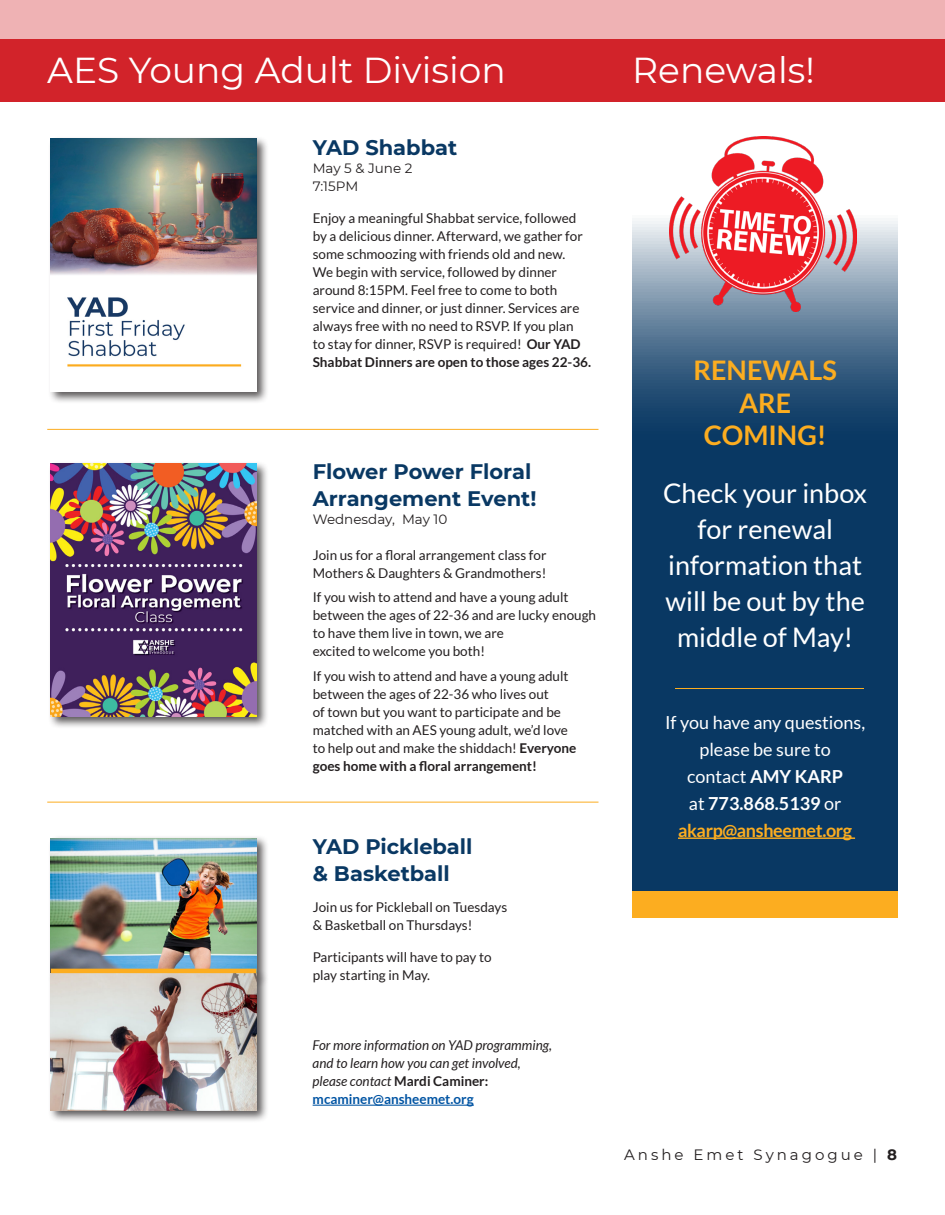
<style>
.page{position:relative;width:945px;height:1215px;background:#fff}
.page>*{position:absolute;margin:0;border:0;box-sizing:border-box;transform-origin:0 0}
.t1{font:36px "Montserrat";color:#fff}
.t2{font:27px/36px "Lato";color:#fff;text-align:center}
.t3{font:700 27px "Lato";color:#fcad20}
.t4{font:700 21px/27px "Montserrat";color:#093863}
.t5{font:18px/27px "Lato";color:#fff;text-align:center}
.t6{font:700 18px/27px "Lato";letter-spacing:-.02em;color:#fcad20;text-align:center}
.t7{font:15px "Montserrat";letter-spacing:.2em;color:#231f20}
.t8{font:13.5px/18px "Lato";color:#231f20}
.t9{font:italic 13.5px/18px "Lato";color:#231f20}
.t10{font:13.5px/18px "Montserrat";color:#231f20}
.s1{font-weight:700}
.s2{font-weight:700;font-style:normal}
.s3{font-weight:700;font-style:normal;color:#0054a3}
.s4{font-weight:400;color:#fff}
.s5{color:#fff}
</style>
<div class="page">
<div style="left:632px;top:621px;width:266px;height:297px;background:#fcad20"></div>
<div style="left:0;top:0;width:945px;height:79px;background:#efb2b4"></div>
<div style="left:0;top:39px;width:945px;height:62px;background:#d2232a"></div>
<hr style="left:313px;top:1105px;width:161px;height:1px;background:#0054a3">
<div style="left:48px;top:136px;width:221px;height:268px;background:#231f20;opacity:.75"></div>
<img style="left:51px;top:138px;width:205px;height:254px">
<div style="left:48px;top:461px;width:221px;height:268px;background:#231f20;opacity:.75"></div>
<img style="left:51px;top:464px;width:205px;height:253px">
<div style="left:48px;top:835px;width:221px;height:153px;background:#231f20;opacity:.75"></div>
<img style="left:51px;top:838px;width:205px;height:131px">
<div style="left:48px;top:970px;width:221px;height:153px;background:#231f20;opacity:.75"></div>
<img style="left:51px;top:973px;width:205px;height:137px">
<hr style="left:51px;top:969px;width:205px;height:4px;background:#fcad20">
<hr style="left:47px;top:802px;width:551px;height:1px;background:#fcad20">
<hr style="left:47px;top:429px;width:551px;height:1px;background:#fcad20">
<svg style="left:632px;top:221px;width:266px;height:670px;background:#19456d"></svg>
<hr style="left:678px;top:837px;width:177px;height:2px;background:#fcad20">
<img style="left:669px;top:136px;width:187px;height:176px">
<hr style="left:675px;top:688px;width:189px;height:1px;background:#fcad20">
<p class="t1" style="left:47px;top:45px;width:460px">AES Young Adult Division</p>
<p class="t4" style="left:313px;top:133px;width:146px">YAD Shabbat</p>
<p class="t10" style="left:313px;top:159px;width:101px">May 5 &amp; June 2<br>7:15PM</p>
<p class="t8" style="left:313px;top:209px;width:280px">Enjoy a meaningful Shabbat service, followed by a delicious dinner. Afterward, we gather for some schmoozing with friends old and new.<br>We begin with service, followed by dinner around 8:15PM. Feel free to come to both service and dinner, or just dinner. Services are always free with no need to RSVP. If you plan<br>to stay for dinner, RSVP is required! <span class="s1">Our YAD Shabbat Dinners are open to those ages 22-36.</span></p>
<p class="t4" style="left:313px;top:456px;width:225px">Flower Power Floral<br>Arrangement Event!</p>
<p class="t10" style="left:313px;top:509px;width:136px">Wednesday, May 10</p>
<p class="t8" style="left:313px;top:546px;width:235px">Join us for a floral arrangement class for<br>Mothers &amp; Daughters &amp; Grandmothers!</p>
<p class="t8" style="left:313px;top:588px;width:285px">If you wish to attend and have a young adult between the ages of 22-36 and are lucky enough to have them live in town, we are<br>excited to welcome you both!</p>
<p class="t8" style="left:313px;top:667px;width:265px">If you wish to attend and have a young adult between the ages of 22-36 who lives out<br>of town but you want to participate and be matched with an AES young adult, we’d love to help out and make the shiddach! <span class="s1">Everyone goes home with a floral arrangement!</span></p>
<p class="t4" style="left:313px;top:832px;width:161px">YAD Pickleball &amp; Basketball</p>
<p class="t8" style="left:313px;top:898px;width:196px">Join us for Pickleball on Tuesdays &amp; Basketball on Thursdays!</p>
<p class="t8" style="left:313px;top:948px;width:180px">Participants will have to pay to play starting in May.</p>
<p class="t9" style="left:313px;top:1037px;width:241px">For more information on YAD programming, and to learn how you can get involved, please contact <span class="s2">Mardi Caminer: </span><span class="s3">mcaminer@ansheemet.org</span></p>
<p class="t1" style="left:632px;top:45px;width:184px">Renewals!</p>
<p class="t3" style="left:694px;top:355px;width:145px">RENEWALS</p>
<p class="t3" style="left:739px;top:387px;width:54px">ARE</p>
<p class="t3" style="left:704px;top:420px;width:124px">COMING!</p>
<p class="t2" style="left:663px;top:475px;width:206px">Check your inbox for renewal information that will be out by the middle of May!</p>
<p class="t5" style="left:665px;top:709px;width:202px">If you have any questions, please be sure to</p>
<p class="t5" style="left:687px;top:763px;width:158px">contact <span class="s1">AMY KARP</span></p>
<p class="t6" style="left:678px;top:790px;width:176px"><span class="s4">at</span> <span class="s5">773.868.5139</span> <span class="s4">or </span>akarp@ansheemet.org</p>
<p class="t7" style="left:624px;top:1145px;width:275px">Anshe Emet Synagogue | <span class="s1">8</span></p>
</div>
